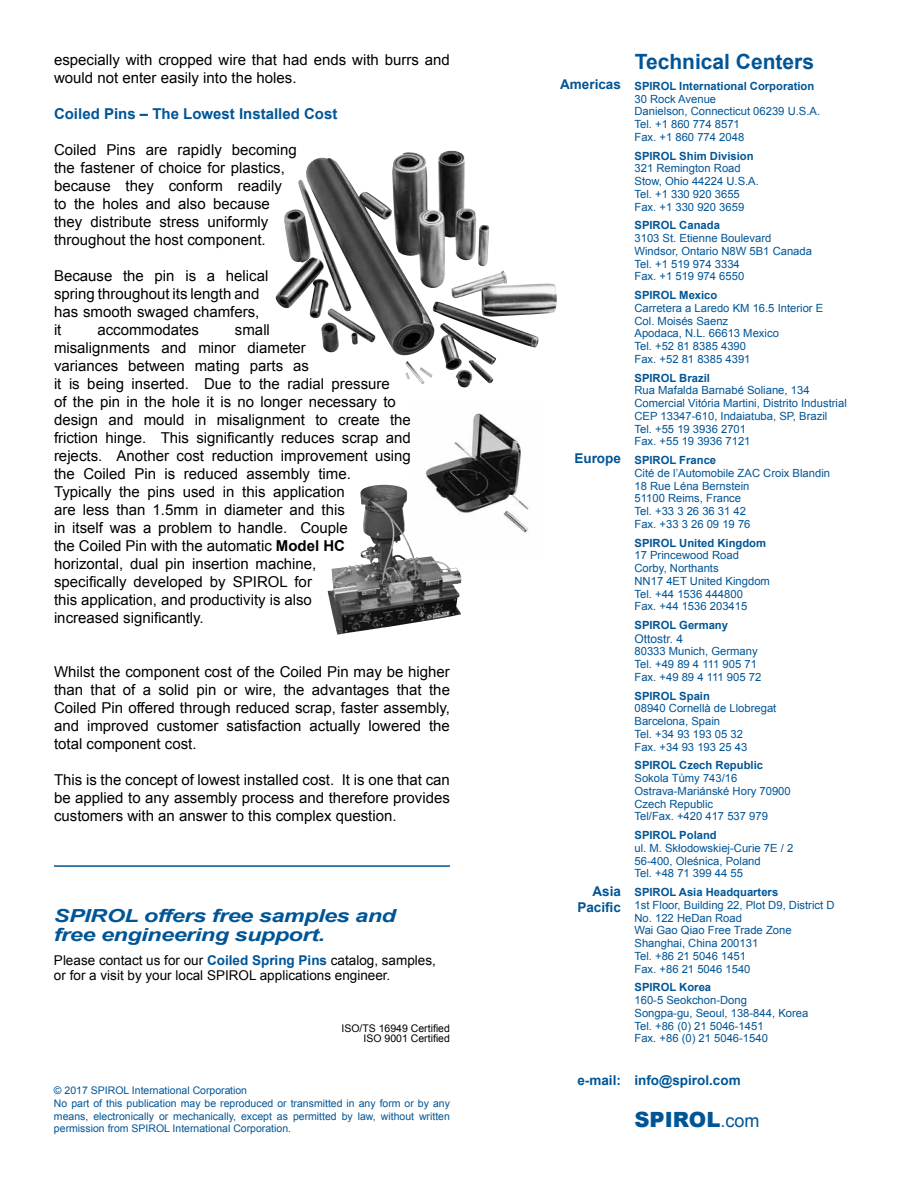
<style>
.page{position:relative;width:918px;height:1188px;background:#fff}
.page>*{position:absolute;margin:0;border:0;box-sizing:border-box;transform-origin:0 0}
.t1{font:700 21px "Arial";color:#005596}
.t2{font:900 21px "Arial";color:#005596}
.t3{font:italic 700 18px/19.5px "Arial";letter-spacing:-.02em;color:#005596;scale:1.3 1}
.t4{font:15px/18px "Arial";color:#000}
.t5{font:700 15px "Arial";color:#005596}
.t6{font:13.5px/15px "Arial";color:#000}
.t7{font:700 13.5px/16.2px "Arial";color:#005596;text-align:right}
.t8{font:12px "Arial";color:#005596}
.t9{font:11.25px/12.8px "Arial";color:#005596}
.t10{font:700 11.25px "Arial";color:#005596}
.t11{font:10.5px/12.6px "Arial";color:#005596}
.t12{font:10.5px/10.1px "Arial";color:#000;text-align:right}
.s1{font-weight:700}
.s2{font-weight:700;color:#005596}
.s3{font-weight:400;font-size:18px}
</style>
<div class="page">
<img style="left:424px;top:413px;width:105px;height:120px">
<hr style="left:54px;top:865px;width:396px;height:2px;background:#005596">
<img style="left:275px;top:151px;width:282px;height:212px">
<img style="left:327px;top:489px;width:135px;height:146px">
<p class="t4" style="left:54px;top:51px;width:397px">especially with cropped wire that had ends with burrs and would not enter easily into the holes.</p>
<p class="t5" style="left:54px;top:104px;width:285px">Coiled Pins – The Lowest Installed Cost</p>
<p class="t4" style="left:54px;top:141px;width:244px">Coiled Pins are rapidly becoming the fastener of choice for plastics, because they conform readily to the holes and also because they distribute stress uniformly throughout the host component.</p>
<p class="t4" style="left:54px;top:267px;width:216px">Because the pin is a helical spring throughout its length and has smooth swaged chamfers, it</p>
<p class="t4" style="left:54px;top:321px;width:358px;text-indent:181px">small<br>misalignments and minor diameter<br>variances between mating parts as<br>it is being inserted. Due to the radial pressure<br>of the pin in the hole it is no longer necessary to design and mould in misalignment to create the friction hinge. This significantly reduces scrap and rejects. Another cost reduction improvement using the Coiled Pin is reduced assembly time.<br>Typically the pins used in this application<br>are less than 1.5mm in diameter and this<br>in itself was a problem to handle. Couple<br>the Coiled Pin with the automatic <span class="s1">Model HC </span>horizontal, dual pin insertion machine,<br>specifically developed by SPIROL for<br>this application, and productivity is also<br>increased significantly.</p>
<p class="t4" style="left:54px;top:663px;width:398px;text-align:justify">Whilst the component cost of the Coiled Pin may be higher than that of a solid pin or wire, the advantages that the Coiled Pin offered through reduced scrap, faster assembly, and improved customer satisfaction actually lowered the total component cost.</p>
<p class="t4" style="left:54px;top:771px;width:397px;text-align:justify">This is the concept of lowest installed cost. It is one that can be applied to any assembly process and therefore provides customers with an answer to this complex question.</p>
<p class="t4" style="left:97px;top:321px;width:103px">accommodates</p>
<p class="t3" style="left:54px;top:906px;width:264px">SPIROL offers free samples and free engineering support.</p>
<p class="t6" style="left:54px;top:953px;width:383px">Please contact us for our <span class="s2">Coiled Spring Pins</span> catalog, samples, or for a visit by your local SPIROL applications engineer.</p>
<p class="t12" style="left:341px;top:1024px;width:110px">ISO/TS 16949 Certified<br>ISO 9001 Certified</p>
<p class="t11" style="left:54px;top:1085px;width:397px">© 2017 SPIROL International Corporation<br>No part of this publication may be reproduced or transmitted in any form or by any means, electronically or mechanically, except as permitted by law, without written permission from SPIROL International Corporation.</p>
<p class="t7" style="left:560px;top:77px;width:62px">Americas</p>
<p class="t7" style="left:574px;top:451px;width:48px">Europe</p>
<p class="t7" style="left:577px;top:883px;width:45px">Asia<br>Pacific</p>
<h1 class="t1" style="left:635px;top:48px;width:181px">Technical Centers</h1>
<p class="t10" style="left:634px;top:78px;width:181px">SPIROL International Corporation</p>
<p class="t9" style="left:634px;top:92px;width:187px">30 Rock Avenue<br>Danielson, Connecticut 06239 U.S.A.<br>Tel. +1 860 774 8571<br>Fax. +1 860 774 2048</p>
<p class="t10" style="left:634px;top:148px;width:121px">SPIROL Shim Division</p>
<p class="t9" style="left:634px;top:162px;width:126px">321 Remington Road<br>Stow, Ohio 44224 U.S.A.<br>Tel. +1 330 920 3655<br>Fax. +1 330 920 3659</p>
<p class="t10" style="left:634px;top:218px;width:87px">SPIROL Canada</p>
<p class="t9" style="left:634px;top:232px;width:179px">3103 St. Etienne Boulevard<br>Windsor, Ontario N8W 5B1 Canada<br>Tel. +1 519 974 3334<br>Fax. +1 519 974 6550</p>
<p class="t10" style="left:634px;top:288px;width:84px">SPIROL Mexico</p>
<p class="t9" style="left:634px;top:302px;width:190px">Carretera a Laredo KM 16.5 Interior E<br>Col. Moisés Saenz<br>Apodaca, N.L. 66613 Mexico<br>Tel. +52 81 8385 4390<br>Fax. +52 81 8385 4391</p>
<p class="t10" style="left:634px;top:370px;width:77px">SPIROL Brazil</p>
<p class="t9" style="left:634px;top:384px;width:214px">Rua Mafalda Barnabé Soliane, 134<br>Comercial Vitória Martini, Distrito Industrial<br>CEP 13347-610, Indaiatuba, SP, Brazil<br>Tel. +55 19 3936 2701<br>Fax. +55 19 3936 7121</p>
<p class="t10" style="left:634px;top:453px;width:83px">SPIROL France</p>
<p class="t9" style="left:634px;top:467px;width:197px">Cité de l’Automobile ZAC Croix Blandin<br>18 Rue Léna Bernstein<br>51100 Reims, France<br>Tel. +33 3 26 36 31 42<br>Fax. +33 3 26 09 19 76</p>
<p class="t10" style="left:634px;top:535px;width:133px">SPIROL United Kingdom</p>
<p class="t9" style="left:634px;top:549px;width:137px">17 Princewood Road<br>Corby, Northants<br>NN17 4ET United Kingdom<br>Tel. +44 1536 444800<br>Fax. +44 1536 203415</p>
<p class="t10" style="left:634px;top:618px;width:95px">SPIROL Germany</p>
<p class="t8" style="left:634px;top:631px;width:50px">Ottostr. 4</p>
<p class="t9" style="left:634px;top:645px;width:128px">80333 Munich, Germany<br>Tel. +49 89 4 111 905 71<br>Fax. +49 89 4 111 905 72</p>
<p class="t10" style="left:634px;top:688px;width:77px">SPIROL Spain</p>
<p class="t9" style="left:634px;top:702px;width:143px">08940 Cornellà de Llobregat<br>Barcelona, Spain<br>Tel. +34 93 193 05 32<br>Fax. +34 93 193 25 43</p>
<p class="t10" style="left:634px;top:758px;width:130px">SPIROL Czech Republic</p>
<p class="t9" style="left:634px;top:772px;width:158px">Sokola Tůmy 743/16<br>Ostrava-Mariánské Hory 70900<br>Czech Republic<br>Tel/Fax. +420 417 537 979</p>
<p class="t10" style="left:634px;top:828px;width:84px">SPIROL Poland</p>
<p class="t9" style="left:634px;top:842px;width:160px">ul. M. Skłodowskiej-Curie 7E / 2<br>56-400, Oleśnica, Poland<br>Tel. +48 71 399 44 55</p>
<p class="t10" style="left:634px;top:885px;width:145px">SPIROL Asia Headquarters</p>
<p class="t9" style="left:634px;top:899px;width:202px">1st Floor, Building 22, Plot D9, District D<br>No. 122 HeDan Road<br>Wai Gao Qiao Free Trade Zone<br>Shanghai, China 200131<br>Tel. +86 21 5046 1451<br>Fax. +86 21 5046 1540</p>
<p class="t10" style="left:634px;top:980px;width:78px">SPIROL Korea</p>
<p class="t9" style="left:634px;top:994px;width:175px">160-5 Seokchon-Dong<br>Songpa-gu, Seoul, 138-844, Korea<br>Tel. +86 (0) 21 5046-1451<br>Fax. +86 (0) 21 5046-1540</p>
<p class="t7" style="left:577px;top:1073px;width:165px">e-mail: info@spirol.com</p>
<h1 class="t2" style="left:634px;top:1105px;width:126px">SPIROL<span class="s3">.com</span></h1>
</div>
